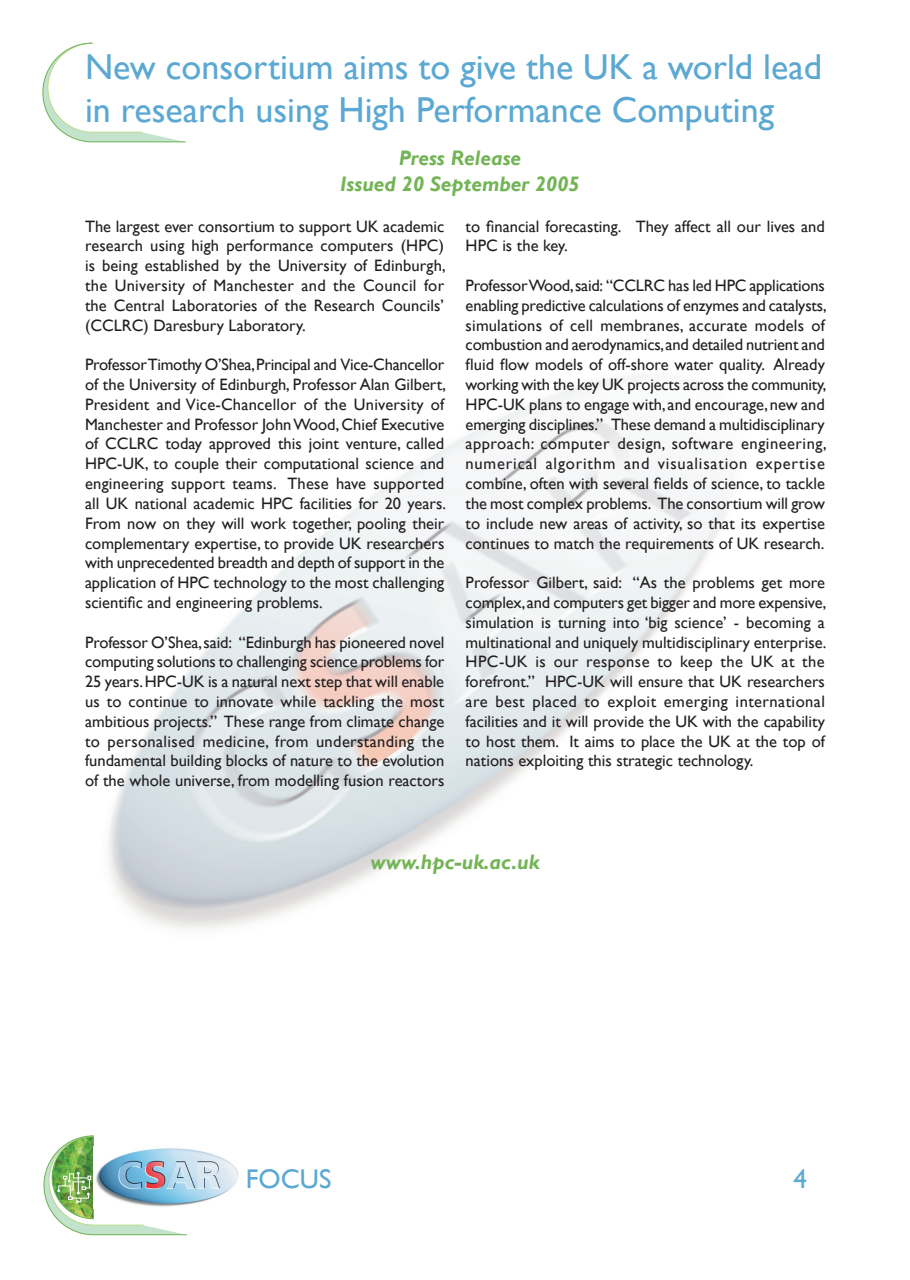
<style>
.page{position:relative;width:910px;height:1280px;background:#fff}
.page>*{position:absolute;margin:0;border:0;box-sizing:border-box;transform-origin:0 0}
.t1{font:36px/43.2px "Gill Sans";color:#5ba8d2}
.t2{font:27px "Gill Sans";color:#5ba8d2}
.t3{font:italic 700 21px/25.2px "Gill Sans";color:#72b456;text-align:center}
.t4{font:16.5px/19.8px "Gill Sans";color:#231f20;text-align:justify}
</style>
<div class="page">
<svg style="left:43px;top:1135px;width:144px;height:100px"></svg>
<svg style="left:43px;top:43px;width:143px;height:100px"></svg>
<img style="left:108px;top:376px;width:620px;height:553px">
<img style="left:94px;top:1147px;width:145px;height:61px">
<h1 class="t1" style="left:85px;top:46px;width:739px">New consortium aims to give the UK a world lead in research using High Performance Computing</h1>
<p class="t3" style="left:340px;top:146px;width:241px">Press Release<br>Issued 20 September 2005</p>
<p class="t4" style="left:85px;top:217px;width:362px">The largest ever consortium to support UK academic research using high performance computers (HPC) is being established by the University of Edinburgh, the University of Manchester and the Council for the Central Laboratories of the Research Councils’ (CCLRC) Daresbury Laboratory.</p>
<p class="t4" style="left:85px;top:355px;width:362px">Professor Timothy O’Shea, Principal and Vice-Chancellor of the University of Edinburgh, Professor Alan Gilbert, President and Vice-Chancellor of the University of Manchester and Professor John Wood, Chief Executive of CCLRC today approved this joint venture, called HPC-UK, to couple their computational science and engineering support teams. These have supported all UK national academic HPC facilities for 20 years.<br>From now on they will work together, pooling their complementary expertise, to provide UK researchers with unprecedented breadth and depth of support in the application of HPC technology to the most challenging scientific and engineering problems.</p>
<p class="t4" style="left:85px;top:632px;width:361px">Professor O’Shea, said: “Edinburgh has pioneered novel computing solutions to challenging science problems for 25 years. HPC-UK is a natural next step that will enable us to continue to innovate while tackling the most ambitious projects.” These range from climate change to personalised medicine, from understanding the fundamental building blocks of nature to the evolution of the whole universe, from modelling fusion reactors</p>
<p class="t4" style="left:466px;top:217px;width:361px">to financial forecasting. They affect all our lives and<br>HPC is the key.</p>
<p class="t4" style="left:466px;top:276px;width:363px">Professor Wood, said: “CCLRC has led HPC applications enabling predictive calculations of enzymes and catalysts, simulations of cell membranes, accurate models of combustion and aerodynamics, and detailed nutrient and fluid flow models of off-shore water quality. Already working with the key UK projects across the community, HPC-UK plans to engage with, and encourage, new and emerging disciplines.” These demand a multidisciplinary approach: computer design, software engineering, numerical algorithm and visualisation expertise combine, often with several fields of science, to tackle the most complex problems. The consortium will grow to include new areas of activity, so that its expertise continues to match the requirements of UK research.</p>
<p class="t4" style="left:466px;top:573px;width:362px">Professor Gilbert, said: “As the problems get more complex, and computers get bigger and more expensive, simulation is turning into ‘big science’ - becoming a multinational and uniquely multidisciplinary enterprise.<br>HPC-UK is our response to keep the UK at the forefront.” HPC-UK will ensure that UK researchers are best placed to exploit emerging international facilities and it will provide the UK with the capability to host them. It aims to place the UK at the top of nations exploiting this strategic technology.</p>
<p class="t3" style="left:370px;top:850px;width:171px">www.hpc-uk.ac.uk</p>
<h2 class="t2" style="left:246px;top:1164px;width:87px">FOCUS</h2>
<h2 class="t2" style="left:793px;top:1164px;width:15px">4</h2>
</div>
